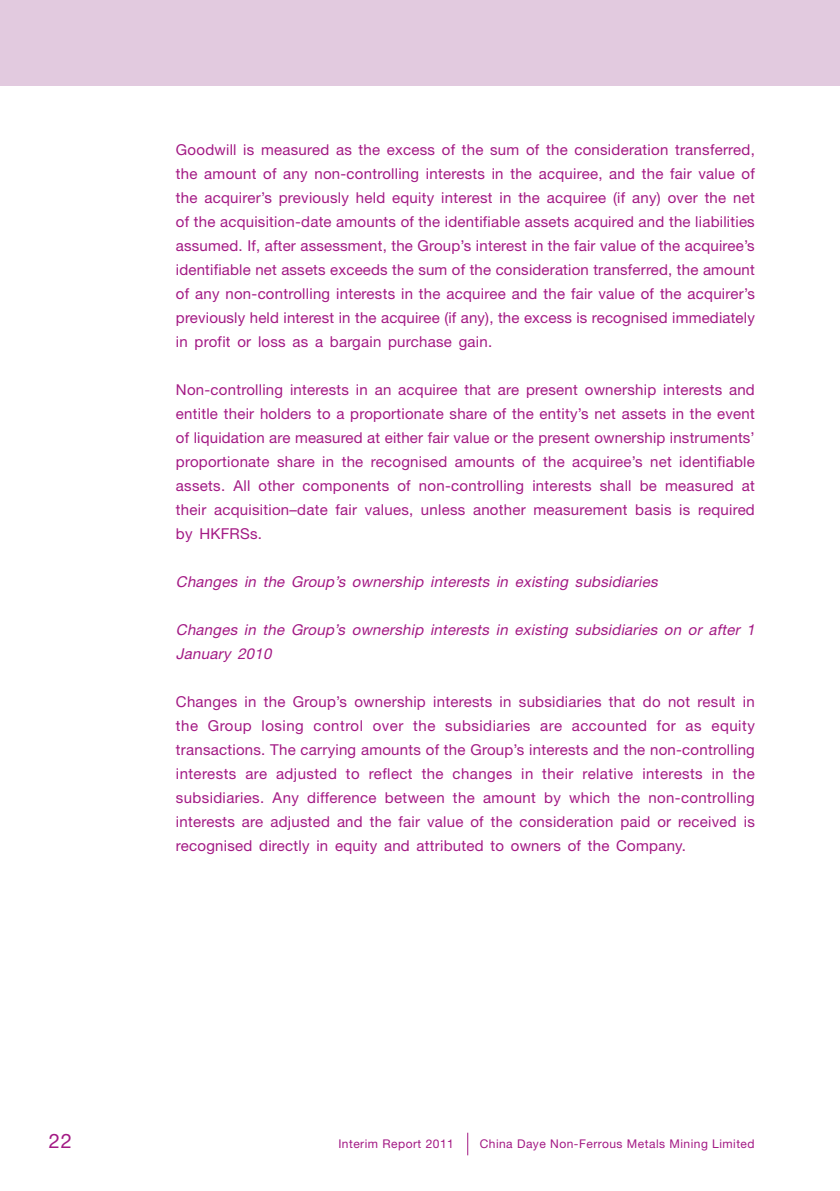
<style>
.page{position:relative;width:840px;height:1191px;background:#fff}
.page>*{position:absolute;margin:0;border:0;box-sizing:border-box;transform-origin:0 0}
.t1{font:20px "Helvetica Neue LT Std";color:#a31984}
.t2{font:15px/24px "Helvetica Neue LT Std";letter-spacing:.015em;color:#a31984;text-align:justify}
.t3{font:italic 15px/24px "Helvetica Neue LT Std";color:#a31984}
.t4{font:12px "Helvetica Neue LT Std";letter-spacing:.04em;color:#a31984}
</style>
<div class="page">
<div style="left:0;top:0;width:839px;height:85px;background:#e2cadf"></div>
<svg style="left:467px;top:1132px;width:1px;height:23px"></svg>
<p class="t2" style="left:176px;top:140px;width:580px">Goodwill is measured as the excess of the sum of the consideration transferred, the amount of any non-controlling interests in the acquiree, and the fair value of the acquirer’s previously held equity interest in the acquiree (if any) over the net of the acquisition-date amounts of the identifiable assets acquired and the liabilities assumed. If, after assessment, the Group’s interest in the fair value of the acquiree’s identifiable net assets exceeds the sum of the consideration transferred, the amount of any non-controlling interests in the acquiree and the fair value of the acquirer’s previously held interest in the acquiree (if any), the excess is recognised immediately in profit or loss as a bargain purchase gain.</p>
<p class="t2" style="left:176px;top:380px;width:580px">Non-controlling interests in an acquiree that are present ownership interests and entitle their holders to a proportionate share of the entity’s net assets in the event of liquidation are measured at either fair value or the present ownership instruments’ proportionate share in the recognised amounts of the acquiree’s net identifiable assets. All other components of non-controlling interests shall be measured at their acquisition–date fair values, unless another measurement basis is required by HKFRSs.</p>
<p class="t3" style="left:176px;top:572px;width:485px">Changes in the Group’s ownership interests in existing subsidiaries</p>
<p class="t3" style="left:176px;top:620px;width:582px">Changes in the Group’s ownership interests in existing subsidiaries on or after 1<br>January 2010</p>
<p class="t2" style="left:176px;top:692px;width:580px">Changes in the Group’s ownership interests in subsidiaries that do not result in the Group losing control over the subsidiaries are accounted for as equity transactions. The carrying amounts of the Group’s interests and the non-controlling interests are adjusted to reflect the changes in their relative interests in the subsidiaries. Any difference between the amount by which the non-controlling interests are adjusted and the fair value of the consideration paid or received is recognised directly in equity and attributed to owners of the Company.</p>
<h1 class="t1" style="left:49px;top:1133px;width:25px">22</h1>
<p class="t4" style="left:338px;top:1139px;width:117px">Interim Report 2011</p>
<p class="t4" style="left:479px;top:1139px;width:276px">China Daye Non-Ferrous Metals Mining Limited</p>
</div>
